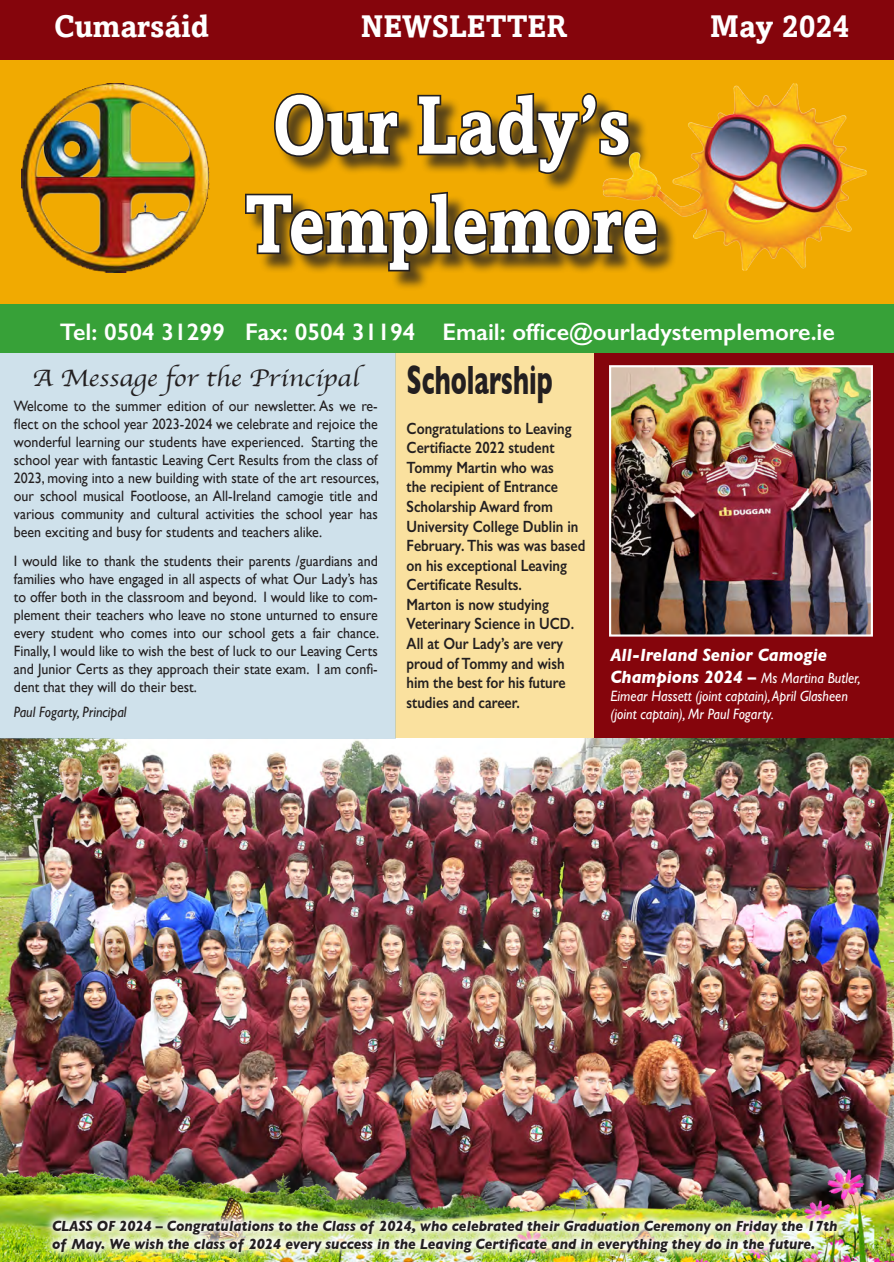
<style>
.page{position:relative;width:894px;height:1262px;background:#fff}
.page>*{position:absolute;margin:0;border:0;box-sizing:border-box;transform-origin:0 0}
.t1{font:700 82.35px/98.9px "Amasis";color:#fff;text-align:center;scale:.84 1}
.t2{font:700 41.7px "Gill Sans";color:#231f20;scale:.6 1}
.t3{font:700 31.5px "Amasis";color:#fff;scale:.95 1}
.t4{font:24.9px "Apple Chancery";color:#231f20;scale:1.14 1}
.t5{font:600 24px "Gill Sans";color:#fff}
.t6{font:italic 700 18px "Gill Sans";color:#fff;scale:.93 1}
.t7{font:600 16.35px/19.6px "Gill Sans";color:#231f20;scale:.85 1}
.t8{font:15px/18px "Gill Sans";color:#231f20;text-align:justify;scale:.93 1}
.t9{font:italic 700 15px/18px "Gill Sans";color:#231f20;scale:.93 1}
.t10{font:italic 15px/18px "Gill Sans";color:#fff;scale:.93 1}
.t11{font:italic 15px "Gill Sans";color:#231f20;scale:.93 1}
.s1{font-weight:700;font-size:18px}
</style>
<div class="page">
<div style="left:593px;top:353px;width:300px;height:385px;background:#85050c"></div>
<div style="left:395px;top:353px;width:198px;height:385px;background:#fae19f"></div>
<img style="left:0;top:738px;width:893px;height:425px">
<div style="left:0;top:353px;width:396px;height:385px;background:#cfe1eb"></div>
<div style="left:0;top:0;width:893px;height:304px;background:#f1aa01"></div>
<div style="left:0;top:0;width:893px;height:60px;background:#85050c"></div>
<div style="left:0;top:304px;width:893px;height:49px;background:#37a138"></div>
<div style="left:247px;top:95px;width:429px;height:196px;background:#231f20;opacity:.75"></div>
<svg style="left:272px;top:93px;width:128px;height:66px"></svg>
<svg style="left:415px;top:93px;width:187px;height:83px"></svg>
<svg style="left:245px;top:190px;width:414px;height:83px"></svg>
<img style="left:21px;top:84px;width:188px;height:189px">
<img style="left:602px;top:84px;width:263px;height:186px">
<img style="left:0;top:1163px;width:893px;height:99px">
<img style="left:611px;top:368px;width:258px;height:266px">
<div style="left:608px;top:365px;width:264px;height:272px;border:2px solid #fff"></div>
<img style="left:43px;top:1211px;width:803px;height:51px">
<h3 class="t3" style="left:54px;top:7px;width:165px">Cumarsáid</h3>
<h3 class="t3" style="left:360px;top:7px;width:218px">NEWSLETTER</h3>
<h3 class="t3" style="left:709px;top:7px;width:148px">May 2024</h3>
<h1 class="t1" style="left:245px;top:75px;width:494px">Our Lady’s<br>Templemore</h1>
<h3 class="t5" style="left:60px;top:317px;width:776px">Tel: 0504 31299 Fax: 0504 31194 Email: office@ourladystemplemore.ie</h3>
<h3 class="t4" style="left:32px;top:358px;width:288px">A Message for the Principal</h3>
<p class="t8" style="left:14px;top:397px;width:394px">Welcome to the summer edition of our newsletter. As we re&shy;flect on the school year 2023-2024 we celebrate and rejoice the wonderful learning our students have experienced. Starting the school year with fantastic Leaving Cert Results from the class of 2023, moving into a new building with state of the art resources, our school musical Footloose, an All-Ireland camogie title and various community and cultural activities the school year has been exciting and busy for students and teachers alike.</p>
<p class="t8" style="left:14px;top:551px;width:394px">I would like to thank the students their parents /guardians and families who have engaged in all aspects of what Our Lady’s has to offer both in the classroom and beyond. I would like to com&shy;plement their teachers who leave no stone unturned to ensure every student who comes into our school gets a fair chance.<br>Finally, I would like to wish the best of luck to our Leaving Certs and Junior Certs as they approach their state exam. I am confi&shy;dent that they will do their best.</p>
<p class="t11" style="left:14px;top:703px;width:122px">Paul Fogarty, Principal</p>
<h2 class="t2" style="left:406px;top:347px;width:245px">Scholarship</h2>
<p class="t7" style="left:406px;top:418px;width:212px">Congratulations to Leaving<br>Certifiacte 2022 student<br>Tommy Martin who was<br>the recipient of Entrance<br>Scholarship Award from<br>University College Dublin in<br>February. This was was based on his exceptional Leaving<br>Certificate Results.<br>Marton is now studying<br>Veterinary Science in UCD.<br>All at Our Lady’s are very proud of Tommy and wish him the best for his future studies and career.</p>
<p class="t6" style="left:610px;top:644px;width:234px">All-Ireland Senior Camogie</p>
<p class="t10" style="left:610px;top:668px;width:270px"><span class="s1">Champions 2024 –</span> Ms Martina Butler,<br>Eimear Hassett (joint captain), April Glasheen (joint captain), Mr Paul Fogarty.</p>
<p class="t9" style="left:52px;top:1216px;width:845px">CLASS OF 2024 – Congratulations to the Class of 2024, who celebrated their Graduation Ceremony on Friday the 17th of May. We wish the class of 2024 every success in the Leaving Certificate and in everything they do in the future.</p>
</div>
